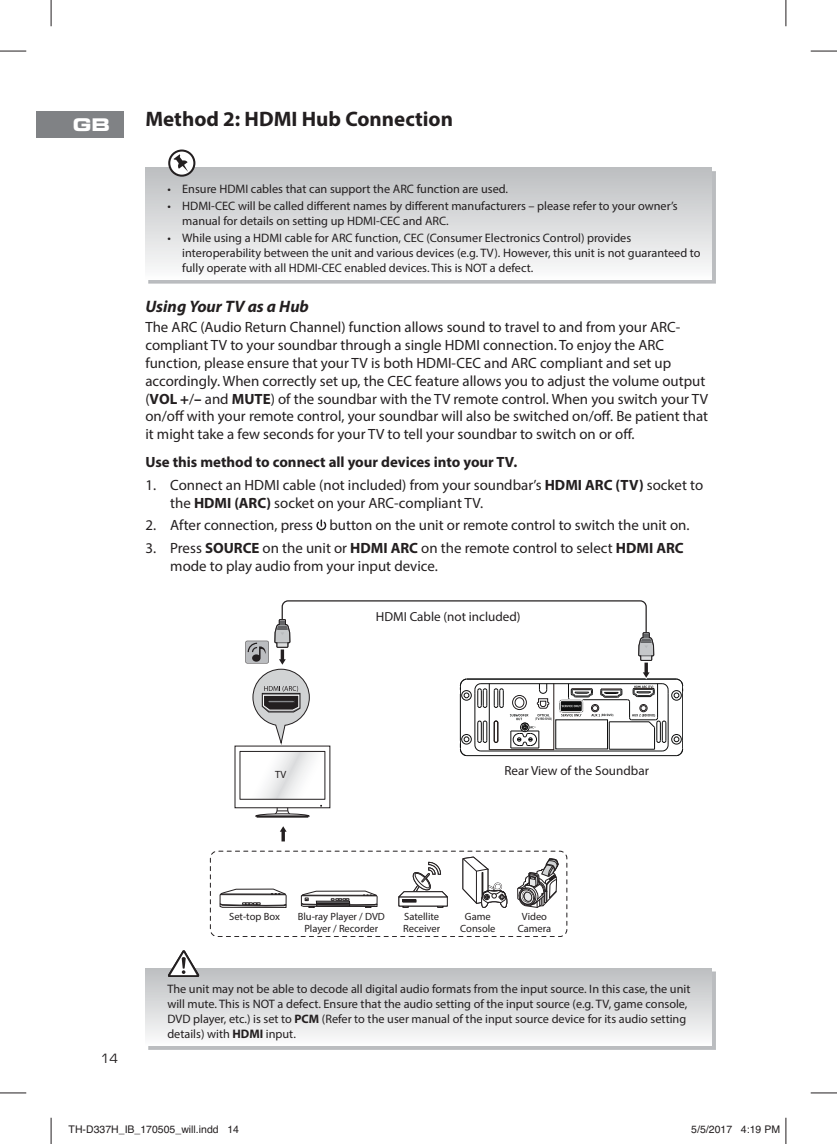
<style>
.page{position:relative;width:837px;height:1144px;background:#fff}
.page>*{position:absolute;margin:0;border:0;box-sizing:border-box;transform-origin:0 0}
.t1{font:700 21px "Myriad Pro";color:#231f20}
.t2{font:17.5px "Eurostile Bold Extended Two";color:#fff}
.t3{font:italic 700 16.62px "Myriad Pro";color:#231f20}
.t4{font:14.88px/17.8px "Myriad Pro";color:#231f20}
.t5{font:700 14.88px "Myriad Pro";color:#231f20}
.t6{font:14px "Eurostile";color:#231f20}
.t7{font:13.12px "Myriad Pro";color:#231f20}
.t8{font:12.25px/14.7px "Myriad Pro";color:#231f20}
.t9{font:10.5px/12.6px "Myriad Pro";color:#231f20;text-align:center}
.t10{font:10.5px "Helvetica";color:#231f20}
.s1{font-weight:700}
.s2{font-weight:700;font-size:12.42px}
</style>
<div class="page">
<div style="left:36px;top:111px;width:87px;height:26px;background:#808285"></div>
<img style="left:149px;top:171px;width:565px;height:112px">
<div style="left:145px;top:168px;width:566px;height:111px;background:linear-gradient(to bottom,#bcbec1,#fbfbfc)"></div>
<svg style="left:169px;top:151px;width:25px;height:25px"></svg>
<div style="left:168px;top:149px;width:27px;height:28px;border:2px solid #231f20;border-radius:50%"></div>
<svg style="left:173px;top:154px;width:15px;height:18px"></svg>
<svg style="left:316px;top:519px;width:10px;height:11px"></svg>
<svg style="left:280px;top:826px;width:7px;height:16px"></svg>
<svg style="left:301px;top:890px;width:76px;height:18px"></svg>
<svg style="left:219px;top:889px;width:68px;height:19px"></svg>
<div style="left:210px;top:851px;width:357px;height:86px;border:1px dashed #231f20;border-radius:7px"></div>
<svg style="left:462px;top:856px;width:45px;height:52px"></svg>
<svg style="left:398px;top:862px;width:50px;height:46px"></svg>
<svg style="left:517px;top:858px;width:41px;height:50px"></svg>
<img style="left:149px;top:972px;width:565px;height:77px">
<div style="left:145px;top:968px;width:566px;height:77px;background:linear-gradient(to bottom,#bcbec1,#fbfbfb)"></div>
<svg style="left:168px;top:950px;width:31px;height:27px"></svg>
<svg style="left:0;top:51px;width:26px;height:1px"></svg>
<svg style="left:810px;top:51px;width:26px;height:1px"></svg>
<svg style="left:0;top:1092px;width:26px;height:1px"></svg>
<svg style="left:810px;top:1092px;width:26px;height:1px"></svg>
<svg style="left:51px;top:0;width:1px;height:26px"></svg>
<svg style="left:51px;top:1118px;width:1px;height:26px"></svg>
<svg style="left:785px;top:0;width:1px;height:26px"></svg>
<svg style="left:785px;top:1118px;width:1px;height:26px"></svg>
<svg style="left:234px;top:600px;width:449px;height:217px"></svg>
<svg style="left:168px;top:188px;width:5px;height:6px"></svg>
<svg style="left:168px;top:206px;width:5px;height:5px"></svg>
<svg style="left:168px;top:238px;width:5px;height:5px"></svg>
<p class="t2" style="left:73px;top:118px;width:39px">GB</p>
<h1 class="t1" style="left:145px;top:111px;width:309px">Method 2: HDMI Hub Connection</h1>
<p class="t8" style="left:182px;top:181px;width:496px;line-height:17.2px">Ensure HDMI cables that can support the ARC function are used.<br>HDMI-CEC will be called different names by different manufacturers – please refer to your owner’s</p>
<p class="t8" style="left:182px;top:213px;width:450px;line-height:17.2px">manual for details on setting up HDMI-CEC and ARC.<br>While using a HDMI cable for ARC function, CEC (Consumer Electronics Control) provides</p>
<p class="t8" style="left:182px;top:246px;width:519px">interoperability between the unit and various devices (e.g. TV). However, this unit is not guaranteed to fully operate with all HDMI-CEC enabled devices. This is NOT a defect.</p>
<p class="t3" style="left:145px;top:300px;width:165px">Using Your TV as a Hub</p>
<p class="t4" style="left:145px;top:319px;width:564px">The ARC (Audio Return Channel) function allows sound to travel to and from your ARC&shy;compliant TV to your soundbar through a single HDMI connection. To enjoy the ARC function, please ensure that your TV is both HDMI-CEC and ARC compliant and set up accordingly. When correctly set up, the CEC feature allows you to adjust the volume output (<span class="s1">VOL +</span>/<span class="s1">–</span> and <span class="s1">MUTE</span>) of the soundbar with the TV remote control. When you switch your TV on/off with your remote control, your soundbar will also be switched on/off. Be patient that it might take a few seconds for your TV to tell your soundbar to switch on or off.</p>
<p class="t5" style="left:145px;top:456px;width:373px">Use this method to connect all your devices into your TV.</p>
<p class="t4" style="left:170px;top:477px;width:534px;text-indent:-25px">1. Connect an HDMI cable (not included) from your soundbar’s <span class="s1">HDMI ARC (TV)</span> socket to the <span class="s1">HDMI (ARC)</span> socket on your ARC-compliant TV.</p>
<p class="t4" style="left:145px;top:517px;width:545px">2. After connection, press button on the unit or remote control to switch the unit on.</p>
<p class="t4" style="left:170px;top:540px;width:515px;text-indent:-25px">3. Press <span class="s1">SOURCE</span> on the unit or <span class="s1">HDMI ARC</span> on the remote control to select <span class="s1">HDMI ARC </span>mode to play audio from your input device.</p>
<p class="t9" style="left:275px;top:768px;width:13px">TV</p>
<p class="t7" style="left:376px;top:612px;width:146px">HDMI Cable (not included)</p>
<p class="t7" style="left:504px;top:765px;width:146px">Rear View of the Soundbar</p>
<p class="t9" style="left:229px;top:910px;width:52px">Set-top Box</p>
<p class="t9" style="left:403px;top:910px;width:38px;text-align:left">Satellite<br>Receiver</p>
<p class="t9" style="left:460px;top:910px;width:37px">Game<br>Console</p>
<p class="t9" style="left:517px;top:910px;width:35px">Video<br>Camera</p>
<p class="t9" style="left:297px;top:910px;width:89px">Blu-ray Player / DVD<br>Player / Recorder</p>
<p class="t6" style="left:101px;top:1050px;width:19px">14</p>
<p class="t8" style="left:167px;top:983px;width:524px">The unit may not be able to decode all digital audio formats from the input source. In this case, the unit will mute. This is NOT a defect. Ensure that the audio setting of the input source (e.g. TV, game console, DVD player, etc.) is set to <span class="s1">PCM</span> (Refer to the user manual of the input source device for its audio setting details) with <span class="s2">HDMI</span> input.</p>
<p class="t10" style="left:69px;top:1126px;width:172px">TH-D337H_IB_170505_will.indd 14</p>
<p class="t10" style="left:691px;top:1126px;width:90px">5/5/2017 4:19 PM</p>
</div>
